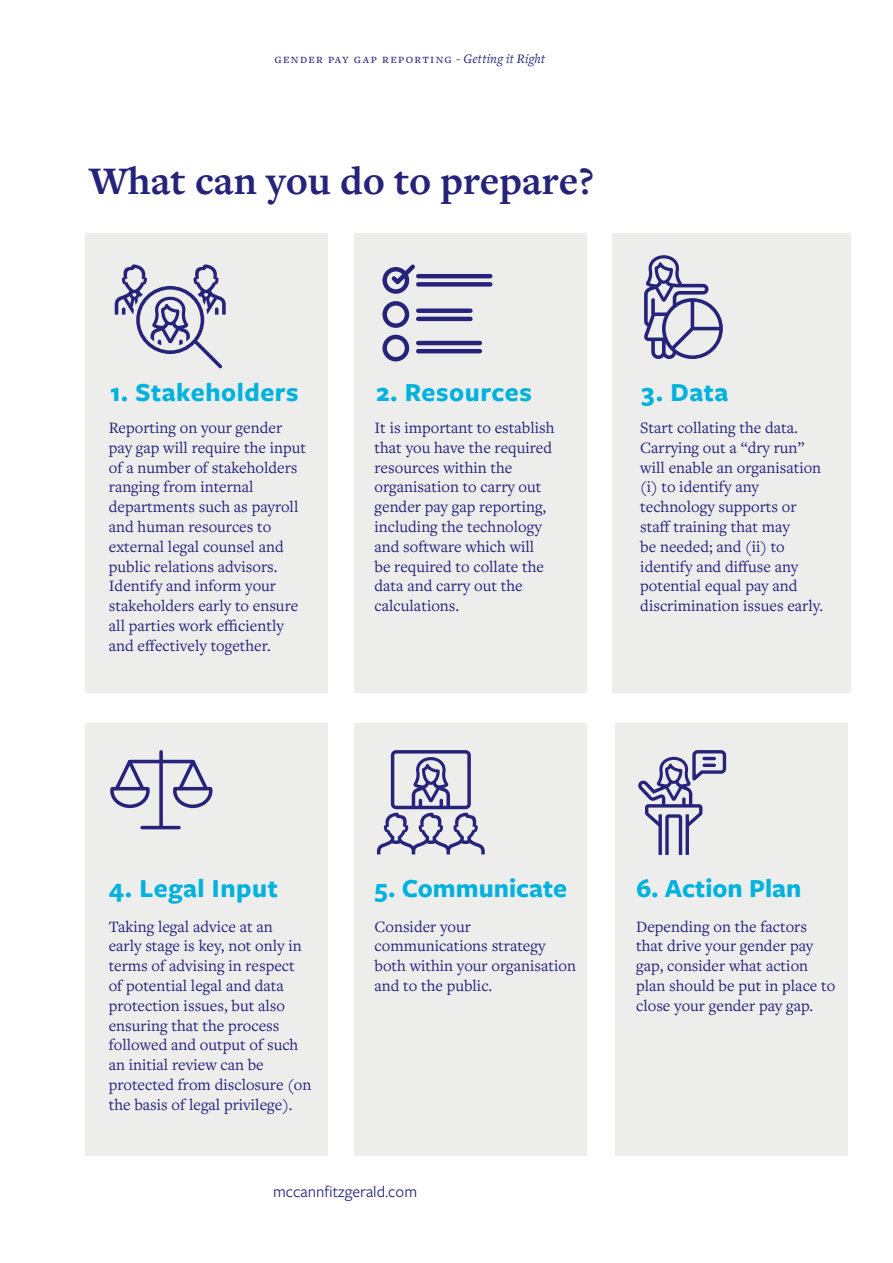
<style>
.page{position:relative;width:893px;height:1263px;background:#fff}
.page>*{position:absolute;margin:0;border:0;box-sizing:border-box;transform-origin:0 0}
.Intro_Paragraph_14_2{font:700 40.5px "Freight Text Pro";color:#26237b}
.Paragraph_Style_1{font:700 27px "Freight Sans Pro";letter-spacing:.02em;color:#00b2dd}
.Paragraph_Style_1-2{font:700 27px "Freight Sans Pro";color:#00b2dd}
.H4_-_10_14_Small_Cap{font:16.5px/19.8px "Freight Text Pro";color:#26237b}
.t1{font:16.5px "Freight Sans Pro";color:#26237b}
.t2{font:13.5px "Freight Text Pro";letter-spacing:.095em;color:#26237b}
.s1{font-style:italic}
</style>
<div class="page">
<div style="left:85px;top:234px;width:242px;height:459px;background:#ededec"></div>
<div style="left:354px;top:234px;width:233px;height:459px;background:#ededec"></div>
<div style="left:612px;top:234px;width:239px;height:459px;background:#ededec"></div>
<div style="left:85px;top:723px;width:242px;height:432px;background:#ededec"></div>
<div style="left:354px;top:723px;width:233px;height:432px;background:#ededec"></div>
<div style="left:615px;top:723px;width:233px;height:432px;background:#ededec"></div>
<hr style="left:142px;top:826px;width:37px;height:3px;background:#26247a">
<svg style="left:159px;top:752px;width:4px;height:74px"></svg>
<hr style="left:130px;top:760px;width:31px;height:3px;background:#26247a">
<svg style="left:110px;top:759px;width:41px;height:50px"></svg>
<hr style="left:162px;top:760px;width:31px;height:3px;background:#26247a">
<svg style="left:171px;top:759px;width:42px;height:50px"></svg>
<svg style="left:644px;top:255px;width:79px;height:104px"></svg>
<svg style="left:115px;top:264px;width:111px;height:104px"></svg>
<svg style="left:638px;top:750px;width:88px;height:105px"></svg>
<svg style="left:382px;top:264px;width:111px;height:98px"></svg>
<svg style="left:377px;top:750px;width:108px;height:104px"></svg>
<p class="t2" style="left:274px;top:50px;width:272px">gender pay gap reporting <span class="s1">- Getting it Right</span></p>
<p class="Intro_Paragraph_14_2" style="left:89px;top:154px;width:506px">What can you do to prepare?</p>
<p class="Paragraph_Style_1" style="left:110px;top:373px;width:190px">1. Stakeholders</p>
<p class="Paragraph_Style_1" style="left:376px;top:373px;width:157px">2. Resources</p>
<p class="Paragraph_Style_1" style="left:642px;top:373px;width:88px">3. Data</p>
<p class="H4_-_10_14_Small_Cap" style="left:109px;top:417px;width:199px">Reporting on your gender pay gap will require the input of a number of stakeholders ranging from internal departments such as payroll and human resources to external legal counsel and public relations advisors.<br>Identify and inform your stakeholders early to ensure all parties work efficiently and effectively together.</p>
<p class="H4_-_10_14_Small_Cap" style="left:375px;top:417px;width:181px">It is important to establish that you have the required resources within the organisation to carry out gender pay gap reporting, including the technology and software which will<br>be required to collate the data and carry out the calculations.</p>
<p class="H4_-_10_14_Small_Cap" style="left:640px;top:417px;width:185px">Start collating the data.<br>Carrying out a “dry run” will enable an organisation (i) to identify any technology supports or staff training that may<br>be needed; and (ii) to identify and diffuse any potential equal pay and discrimination issues early.</p>
<p class="Paragraph_Style_1" style="left:109px;top:870px;width:171px">4. Legal Input</p>
<p class="Paragraph_Style_1-2" style="left:375px;top:870px;width:194px">5. Communicate</p>
<p class="Paragraph_Style_1-2" style="left:636px;top:870px;width:167px">6. Action Plan</p>
<p class="H4_-_10_14_Small_Cap" style="left:109px;top:916px;width:204px">Taking legal advice at an<br>early stage is key, not only in terms of advising in respect of potential legal and data protection issues, but also ensuring that the process followed and output of such an initial review can be protected from disclosure (on the basis of legal privilege).</p>
<p class="H4_-_10_14_Small_Cap" style="left:375px;top:916px;width:203px">Consider your communications strategy both within your organisation and to the public.</p>
<p class="H4_-_10_14_Small_Cap" style="left:636px;top:916px;width:201px">Depending on the factors that drive your gender pay gap, consider what action plan should be put in place to close your gender pay gap.</p>
<p class="t1" style="left:273px;top:1181px;width:146px">mccannfitzgerald.com</p>
</div>
